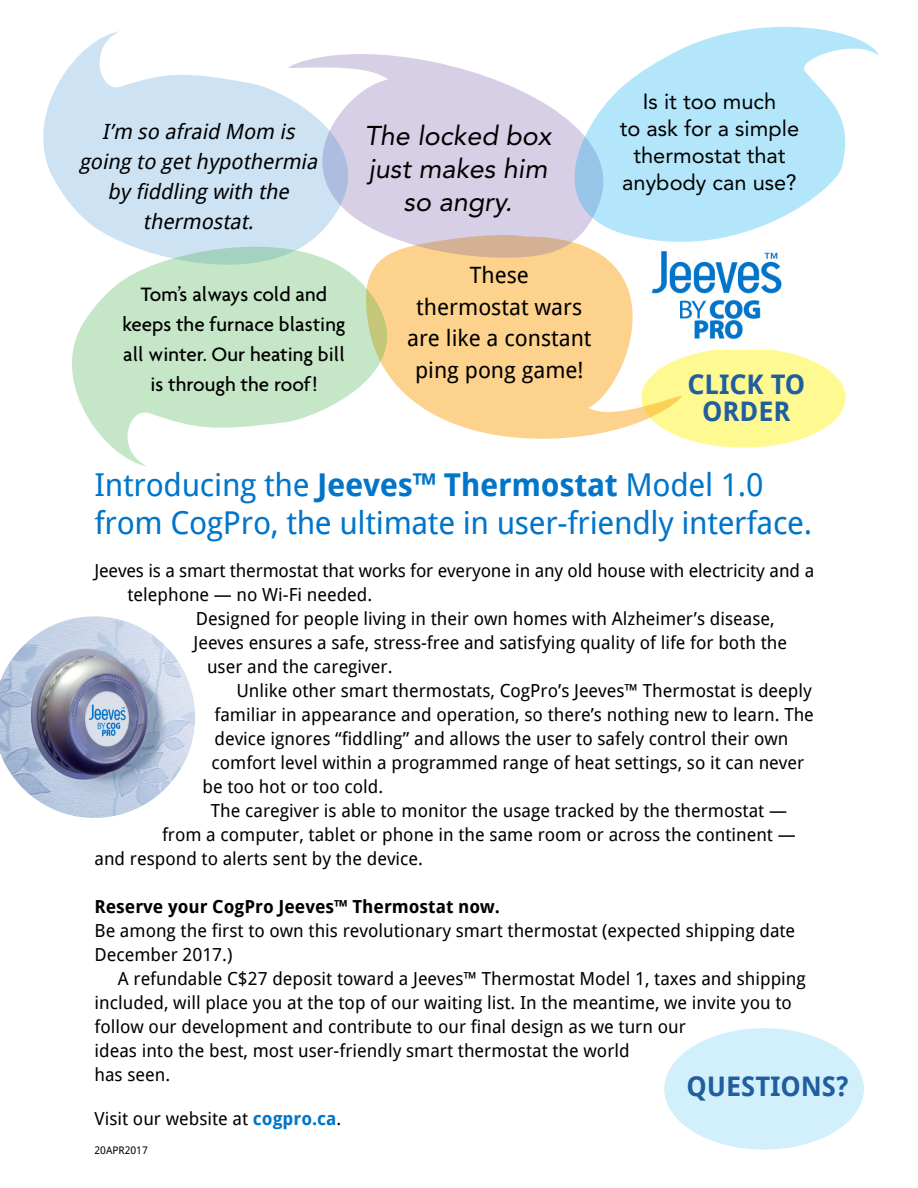
<style>
.page{position:relative;width:918px;height:1188px;background:#fff}
.page>*{position:absolute;margin:0;border:0;box-sizing:border-box;transform-origin:0 0}
.t1{font:31.5px/37.5px "Droid Sans";letter-spacing:-.01em;color:#0075c9}
.t2{font:italic 27px/33px "Avenir";color:#000;text-align:center}
.t3{font:700 27px/27px "Droid Sans";color:#215e9e;text-align:center}
.t4{font:22.5px/31.5px "Droid Sans";color:#000;text-align:center}
.t5{font:21.9px/26.8px "Avenir";color:#000;text-align:center}
.t6{font:500 21px/30px "Agenda";color:#000;text-align:center}
.t7{font:italic 21px/30px "Droid Sans";color:#000;text-align:center}
.t8{font:18px/24px "Droid Sans";color:#000}
.t9{font:700 18px "Droid Sans";color:#000}
.t10{font:10.5px "Droid Sans";color:#000}
.s1{font-weight:700}
.s2{font-weight:700;color:#0075c9}
</style>
<div class="page">
<div style="left:641px;top:348px;width:205px;height:100px;background:#fff992;border-radius:50%"></div>
<img style="left:686px;top:264px;width:96px;height:85px">
<svg style="left:410px;top:258px;width:276px;height:181px;fill:#fcd28c"></svg>
<svg style="left:368px;top:54px;width:172px;height:204px;background:#dad1e0"></svg>
<svg style="left:43px;top:31px;width:325px;height:191px;fill:#cde3f4"></svg>
<svg style="left:72px;top:222px;width:338px;height:245px;fill:#c6e6c8"></svg>
<div style="left:664px;top:1028px;width:200px;height:122px;background:#d2f0fc;border-radius:50%"></div>
<img style="left:0;top:616px;width:195px;height:202px">
<svg style="left:540px;top:26px;width:339px;height:238px;fill:#b3e6fa"></svg>
<p class="t7" style="left:79px;top:116px;width:245px">I’m so afraid Mom is going to gethypothermia by fiddling with the thermostat.</p>
<p class="t6" style="left:122px;top:278px;width:225px">Tom’s always cold and keeps the furnace blasting all winter. Our heating bill is through the roof!</p>
<h2 class="t2" style="left:364px;top:119px;width:189px">The locked box just makes him so angry.</h2>
<p class="t4" style="left:407px;top:259px;width:186px">These<br>thermostat wars are like a constant ping pong game!</p>
<p class="t5" style="left:620px;top:89px;width:181px">Is it too much<br>to ask for a simple thermostat that anybody can use?</p>
<h2 class="t3" style="left:687px;top:370px;width:119px">CLICK TO<br>ORDER</h2>
<h1 class="t1" style="left:94px;top:465px;width:719px">Introducing the <span class="s1">Jeeves™ Thermostat</span> Model 1.0 from CogPro, the ultimate in user-friendly interface.</h1>
<p class="t8" style="left:94px;top:558px;width:721px">Jeeves is a smart thermostat that works for everyone in any old house with electricity and a</p>
<p class="t8" style="left:128px;top:582px;width:246px">telephone — no Wi-Fi needed.</p>
<p class="t8" style="left:196px;top:606px;width:580px">Designed for people living in their own homes with Alzheimer’s disease,</p>
<p class="t8" style="left:194px;top:630px;width:595px">Jeeves ensures a safe, stress-free and satisfying quality of life for both the</p>
<p class="t8" style="left:207px;top:654px;width:187px">user and the caregiver.</p>
<p class="t8" style="left:236px;top:678px;width:577px">Unlike other smart thermostats, CogPro’s Jeeves™ Thermostat is deeply</p>
<p class="t8" style="left:214px;top:702px;width:601px">familiar in appearance and operation, so there’s nothing new to learn. The</p>
<p class="t8" style="left:214px;top:726px;width:575px">device ignores “fiddling” and allows the user to safely control their own</p>
<p class="t8" style="left:212px;top:750px;width:594px">comfort level within a programmed range of heat settings, so it can never</p>
<p class="t8" style="left:202px;top:774px;width:182px">be too hot or too cold.</p>
<p class="t8" style="left:211px;top:798px;width:578px">The caregiver is able to monitor the usage tracked by the thermostat —</p>
<p class="t8" style="left:162px;top:822px;width:635px">from a computer, tablet or phone in the same room or across the continent —</p>
<p class="t8" style="left:94px;top:846px;width:330px">and respond to alerts sent by the device.</p>
<p class="t9" style="left:94px;top:894px;width:407px">Reserve your CogPro Jeeves™ Thermostat now.</p>
<p class="t8" style="left:94px;top:918px;width:702px">Be among the first to own this revolutionary smart thermostat (expected shipping date<br>December 2017.)</p>
<p class="t8" style="left:94px;top:966px;width:713px;text-indent:23px">A refundable C$27 deposit toward a Jeeves™ Thermostat Model 1, taxes and shipping included, will place you at the top of our waiting list. In the meantime, we invite you to follow our development and contribute to our final design as we turn our<br>ideas into the best, most user-friendly smart thermostat the world<br>has seen.</p>
<p class="t8" style="left:94px;top:1106px;width:248px">Visit our website at <span class="s2">cogpro.ca</span>.</p>
<h2 class="t3" style="left:686px;top:1072px;width:164px">QUESTIONS?</h2>
<p class="t10" style="left:94px;top:1143px;width:55px">20APR2017</p>
</div>
